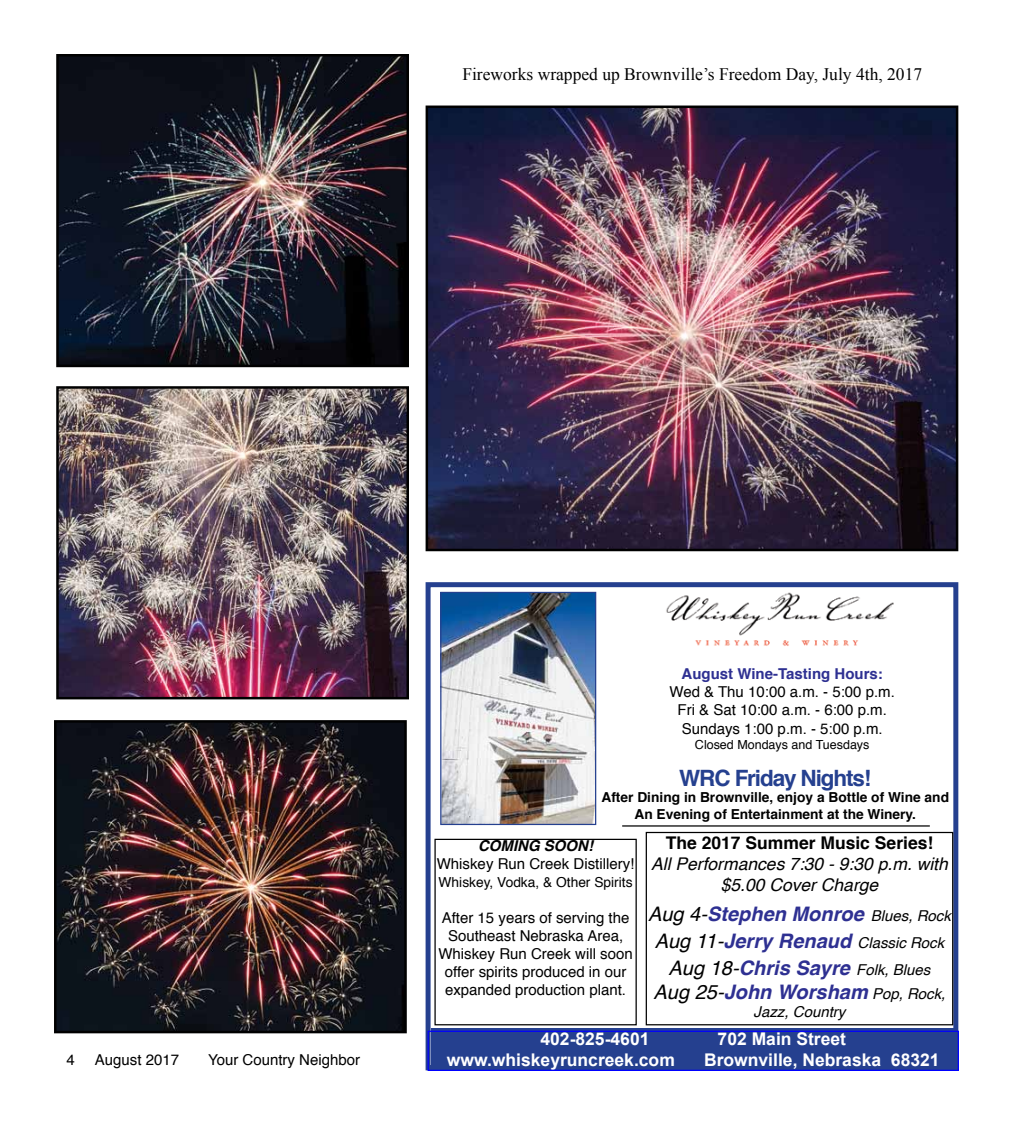
<style>
.page{position:relative;width:1013px;height:1125px;background:#fff}
.page>*{position:absolute;margin:0;border:0;box-sizing:border-box;transform-origin:0 0}
.t1{font:700 22.5px "Helvetica";letter-spacing:-.05em;color:#25408f}
.t2{font:italic 700 20px/27px "Helvetica";color:#2e3092;text-align:center}
.t3{font:700 17.5px "Arial";color:#fff}
.t4{font:17.5px "Times New Roman";color:#000}
.t5{font:italic 17.5px/21px "Helvetica";color:#000;text-align:center}
.t6{font:700 17.5px "Helvetica";color:#000}
.t7{font:15px/18px "Helvetica";color:#000;text-align:center}
.t8{font:700 15px "Helvetica";color:#2e3092}
.t9{font:italic 15px "Helvetica";color:#000}
.t10{font:italic 700 15px "Helvetica";color:#000}
.t11{font:700 13.75px/16.5px "Helvetica";color:#000;text-align:center}
.t12{font:13.75px "Helvetica";color:#000}
.t13{font:12.5px "Helvetica";color:#000}
.s1{font-weight:400;color:#000}
.s2{font-weight:400;font-size:15px;color:#000}
</style>
<div class="page">
<div style="left:425px;top:582px;width:533px;height:488px;border:5px solid #25408f"></div>
<div style="left:431px;top:1029px;width:526px;height:37px;background:#25408f"></div>
<div style="left:427px;top:1031px;width:532px;height:40px;border:1px solid #00f"></div>
<img style="left:442px;top:594px;width:152px;height:229px">
<div style="left:440px;top:592px;width:156px;height:233px;border:1px solid #25408f"></div>
<div style="left:645px;top:832px;width:308px;height:193px;border:1px solid #000"></div>
<img style="left:666px;top:592px;width:228px;height:54px">
<hr style="left:622px;top:825px;width:307px;height:2px;background:#000">
<div style="left:434px;top:839px;width:202px;height:186px;border:1px solid #000"></div>
<img style="left:428px;top:109px;width:527px;height:439px">
<div style="left:425px;top:106px;width:533px;height:445px;border:2px solid #000"></div>
<img style="left:59px;top:57px;width:347px;height:307px">
<div style="left:56px;top:54px;width:353px;height:313px;border:2px solid #000"></div>
<img style="left:57px;top:723px;width:347px;height:307px">
<div style="left:54px;top:720px;width:353px;height:313px;border:2px solid #000"></div>
<img style="left:59px;top:389px;width:347px;height:307px">
<div style="left:56px;top:386px;width:353px;height:313px;border:2px solid #000"></div>
<p class="t4" style="left:462px;top:63px;width:461px">Fireworks wrapped up Brownville’s Freedom Day, July 4th, 2017</p>
<p class="t7" style="left:67px;top:1052px;width:10px">4</p>
<p class="t7" style="left:95px;top:1052px;width:86px">August 2017</p>
<p class="t7" style="left:208px;top:1052px;width:154px">Your Country Neighbor</p>
<p class="t8" style="left:681px;top:662px;width:203px">August Wine-Tasting Hours:</p>
<p class="t7" style="left:669px;top:683px;width:227px">Wed &amp; Thu 10:00 a.m. - 5:00 p.m.<br>Fri &amp; Sat 10:00 a.m. - 6:00 p.m.</p>
<p class="t7" style="left:681px;top:721px;width:202px">Sundays 1:00 p.m. - 5:00 p.m.</p>
<p class="t13" style="left:695px;top:735px;width:176px">Closed Mondays and Tuesdays</p>
<h1 class="t1" style="left:679px;top:760px;width:194px">WRC Friday Nights!</h1>
<p class="t11" style="left:601px;top:789px;width:349px">After Dining in Brownville, enjoy a Bottle of Wine and<br>An Evening of Entertainment at the Winery.</p>
<p class="t10" style="left:478px;top:834px;width:117px">COMING SOON!</p>
<p class="t7" style="left:437px;top:855px;width:199px">Whiskey Run Creek Distillery!</p>
<p class="t12" style="left:438px;top:872px;width:195px">Whiskey, Vodka, &amp; Other Spirits</p>
<p class="t7" style="left:438px;top:909px;width:196px">After 15 years of serving the<br>Southeast Nebraska Area,<br>Whiskey Run Creek will soon offer spirits produced in our expanded production plant.</p>
<p class="t6" style="left:665px;top:829px;width:269px">The 2017 Summer Music Series!</p>
<p class="t5" style="left:651px;top:854px;width:298px">All Performances 7:30 - 9:30 p.m. with $5.00 Cover Charge</p>
<h2 class="t2" style="left:648px;top:901px;width:304px"><span class="s1">Aug 4-</span>Stephen Monroe <span class="s2">Blues, Rock<br></span><span class="s1">Aug 11-</span>Jerry Renaud <span class="s2">Classic Rock<br></span><span class="s1">Aug 18-</span>Chris Sayre <span class="s2">Folk, Blues</span></h2>
<h2 class="t2" style="left:653px;top:979px;width:293px"><span class="s1">Aug 25-</span>John Worsham <span class="s2">Pop, Rock,</span></h2>
<p class="t9" style="left:753px;top:1000px;width:93px">Jazz, Country</p>
<p class="t3" style="left:540px;top:1027px;width:110px">402-825-4601</p>
<p class="t3" style="left:717px;top:1027px;width:130px">702 Main Street</p>
<p class="t3" style="left:447px;top:1048px;width:229px">www.whiskeyruncreek.com</p>
<p class="t3" style="left:704px;top:1048px;width:237px">Brownville, Nebraska 68321</p>
</div>
